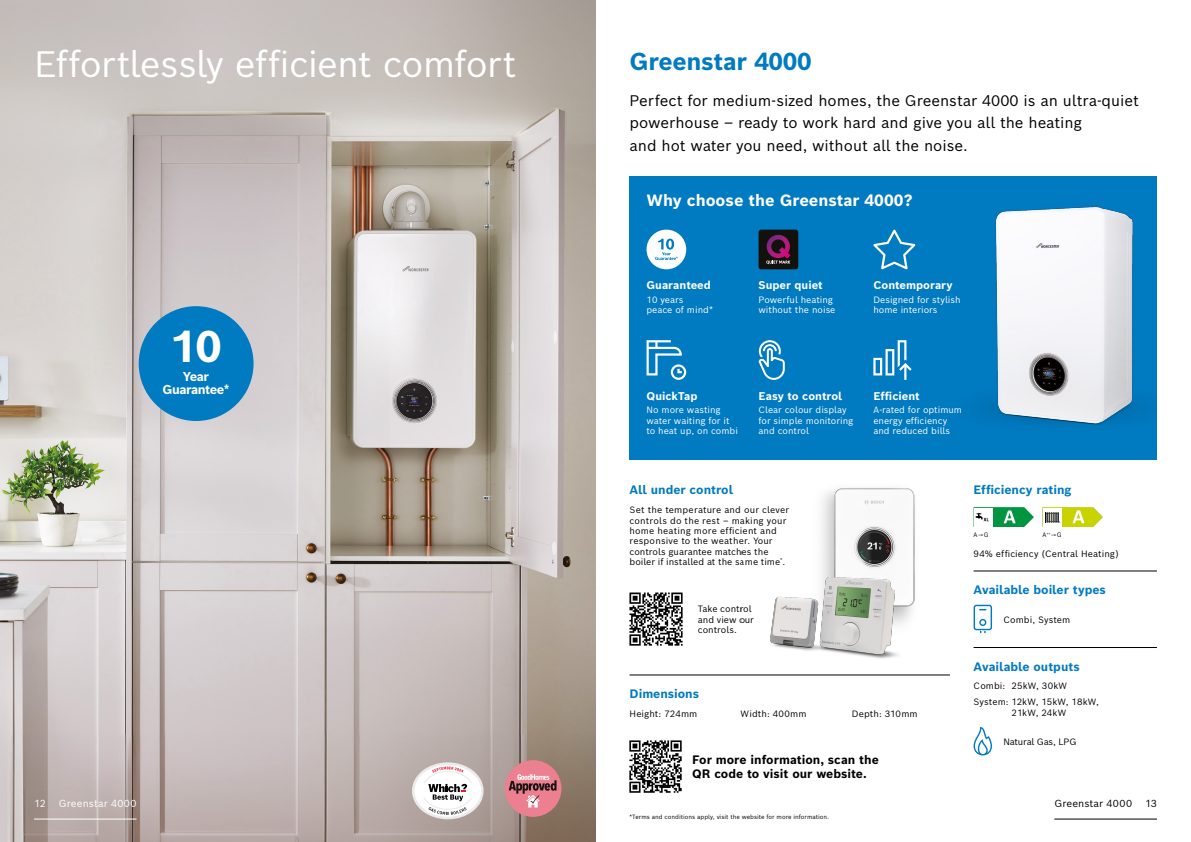
<style>
.page{position:relative;width:1191px;height:842px;background:#fff}
.page>*{position:absolute;margin:0;border:0;box-sizing:border-box;transform-origin:0 0}
.t1{font:700 43.4px "Bosch Sans";color:#fff}
.t2{font:36px "Bosch Sans";letter-spacing:-.025em;color:#fff}
.t3{font:700 24px "Bosch Sans";letter-spacing:-.01em;color:#007ac0}
.t4{font:700 16px "Bosch Sans";color:#fff}
.t5{font:15px/22.5px "Bosch Sans";color:#000}
.t6{font:700 12.6px/13.7px "Bosch Sans";letter-spacing:-.04em;color:#fff;text-align:center}
.t7{font:700 12px "Bosch Sans";color:#007ac0}
.t8{font:700 12px/13.8px "Bosch Sans";color:#000}
.t9{font:700 11px "Bosch Sans";color:#fff}
.t10{font:10px "Bosch Sans";letter-spacing:.01em;color:#fff}
.t11{font:10px "Bosch Sans";letter-spacing:.01em;color:#000}
.t12{font:9px/10.4px "Bosch Sans";letter-spacing:.01em;color:#000}
.t13{font:9px/10.4px "Bosch Sans";color:#fff}
.t14{font:9px "Bosch Sans";letter-spacing:-.015em;color:#000}
.t15{font:6.3px "Bosch Sans";color:#000}
.t16{font:6px "Bosch Sans";color:#000}
.t17{font:3.7px "Bosch Sans";color:#000}
.s1{font-size:6.3px}
</style>
<div class="page">
<div style="left:629px;top:176px;width:528px;height:283px;background:#007ac0"></div>
<img style="left:0;top:0;width:595px;height:842px">
<hr style="left:1054px;top:819px;width:103px;height:1px;background:#000">
<hr style="left:34px;top:819px;width:103px;height:1px;background:#fff">
<div style="left:505px;top:760px;width:56px;height:57px;background:#ed8090;border-radius:50%"></div>
<svg style="left:509px;top:774px;width:47px;height:33px"></svg>
<img style="left:988px;top:206px;width:148px;height:219px">
<hr style="left:629px;top:675px;width:321px;height:1px;background:#000">
<hr style="left:973px;top:571px;width:184px;height:1px;background:#000">
<hr style="left:973px;top:647px;width:184px;height:1px;background:#000">
<svg style="left:1042px;top:507px;width:60px;height:20px"></svg>
<svg style="left:973px;top:507px;width:61px;height:20px"></svg>
<img style="left:629px;top:592px;width:54px;height:54px">
<img style="left:821px;top:488px;width:94px;height:129px">
<img style="left:821px;top:548px;width:88px;height:20px">
<img style="left:741px;top:568px;width:168px;height:108px">
<svg style="left:973px;top:605px;width:19px;height:28px"></svg>
<svg style="left:973px;top:727px;width:19px;height:28px"></svg>
<div style="left:139px;top:306px;width:114px;height:115px;background:#007ac0;border-radius:50%"></div>
<img style="left:629px;top:740px;width:53px;height:53px">
<div style="left:758px;top:230px;width:40px;height:39px;background:#13110c;border-radius:3px"></div>
<svg style="left:766px;top:235px;width:24px;height:29px"></svg>
<div style="left:647px;top:231px;width:38px;height:37px;background:#fff;border-radius:50%"></div>
<div style="left:646px;top:230px;width:40px;height:39px;border:2px solid #fff;border-radius:50%"></div>
<svg style="left:655px;top:239px;width:22px;height:21px"></svg>
<svg style="left:873px;top:229px;width:42px;height:40px"></svg>
<svg style="left:758px;top:340px;width:27px;height:40px"></svg>
<svg style="left:646px;top:340px;width:40px;height:40px"></svg>
<svg style="left:873px;top:340px;width:38px;height:40px"></svg>
<svg style="left:412px;top:762px;width:71px;height:57px"></svg>
<h2 class="t2" style="left:34px;top:39px;width:484px">Effortlessly efficient comfort</h2>
<h1 class="t1" style="left:170px;top:317px;width:53px">10</h1>
<h3 class="t6" style="left:163px;top:369px;width:68px">Year<br>Guarantee*</h3>
<h3 class="t3" style="left:629px;top:45px;width:184px">Greenstar 4000</h3>
<h3 class="t5" style="left:629px;top:88px;width:511px">Perfect for medium-sized homes, the Greenstar 4000 is an ultra-quiet powerhouse – ready to work hard and give you all the heating<br>and hot water you need, without all the noise.</h3>
<h3 class="t4" style="left:646px;top:189px;width:268px">Why choose the Greenstar 4000?</h3>
<p class="t9" style="left:646px;top:278px;width:66px">Guaranteed</p>
<p class="t13" style="left:646px;top:294px;width:68px">10 years<br>peace of mind*</p>
<p class="t9" style="left:758px;top:278px;width:66px">Super quiet</p>
<p class="t13" style="left:758px;top:294px;width:78px">Powerful heating without the noise</p>
<p class="t9" style="left:873px;top:278px;width:81px">Contemporary</p>
<p class="t13" style="left:873px;top:294px;width:89px">Designed for stylish home interiors</p>
<p class="t9" style="left:646px;top:389px;width:52px">QuickTap</p>
<p class="t13" style="left:646px;top:404px;width:93px">No more wasting water waiting for it to heat up, on combi</p>
<p class="t9" style="left:758px;top:389px;width:85px">Easy to control</p>
<p class="t13" style="left:758px;top:404px;width:96px">Clear colour display for simple monitoring and control</p>
<p class="t9" style="left:873px;top:389px;width:48px">Efficient</p>
<p class="t13" style="left:873px;top:404px;width:90px">A-rated for optimum energy efficiency and reduced bills</p>
<h3 class="t7" style="left:629px;top:482px;width:105px">All under control</h3>
<p class="t12" style="left:629px;top:504px;width:161px">Set the temperature and our clever controls do the rest – making your home heating more efficient and responsive to the weather. Your controls guarantee matches the boiler if installed at the same time<sup>*</sup>.</p>
<p class="t12" style="left:698px;top:604px;width:58px">Take control and view our controls.</p>
<h3 class="t7" style="left:629px;top:685px;width:71px">Dimensions</h3>
<p class="t12" style="left:629px;top:708px;width:69px">Height: 724mm</p>
<p class="t12" style="left:740px;top:708px;width:67px">Width: 400mm</p>
<p class="t12" style="left:851px;top:708px;width:67px">Depth: 310mm</p>
<h3 class="t7" style="left:973px;top:482px;width:99px">Efficiency rating</h3>
<p class="t15" style="left:1042px;top:530px;width:5px">A</p>
<p class="t15" style="left:973px;top:530px;width:16px">A→G</p>
<p class="t17" style="left:1046px;top:531px;width:17px">++<span class="s1">→G</span></p>
<p class="t12" style="left:973px;top:548px;width:147px">94% efficiency (Central Heating)</p>
<h3 class="t7" style="left:973px;top:582px;width:134px">Available boiler types</h3>
<p class="t12" style="left:1003px;top:614px;width:69px">Combi, System</p>
<h3 class="t7" style="left:973px;top:658px;width:108px">Available outputs</h3>
<p class="t12" style="left:973px;top:678px;width:127px;line-height:16px">Combi: 25kW, 30kW<br>System: 12kW, 15kW, 18kW,</p>
<p class="t12" style="left:1011px;top:707px;width:56px">21kW, 24kW</p>
<p class="t14" style="left:1003px;top:735px;width:75px">Natural Gas, LPG</p>
<h3 class="t8" style="left:692px;top:752px;width:188px">For more information, scan the<br>QR code to visit our website.</h3>
<p class="t16" style="left:629px;top:813px;width:201px">*Terms and conditions apply, visit the website for more information.</p>
<p class="t10" style="left:34px;top:797px;width:13px">12</p>
<p class="t10" style="left:59px;top:797px;width:79px">Greenstar 4000</p>
<p class="t11" style="left:1054px;top:797px;width:79px">Greenstar 4000</p>
<p class="t11" style="left:1145px;top:797px;width:13px">13</p>
</div>
